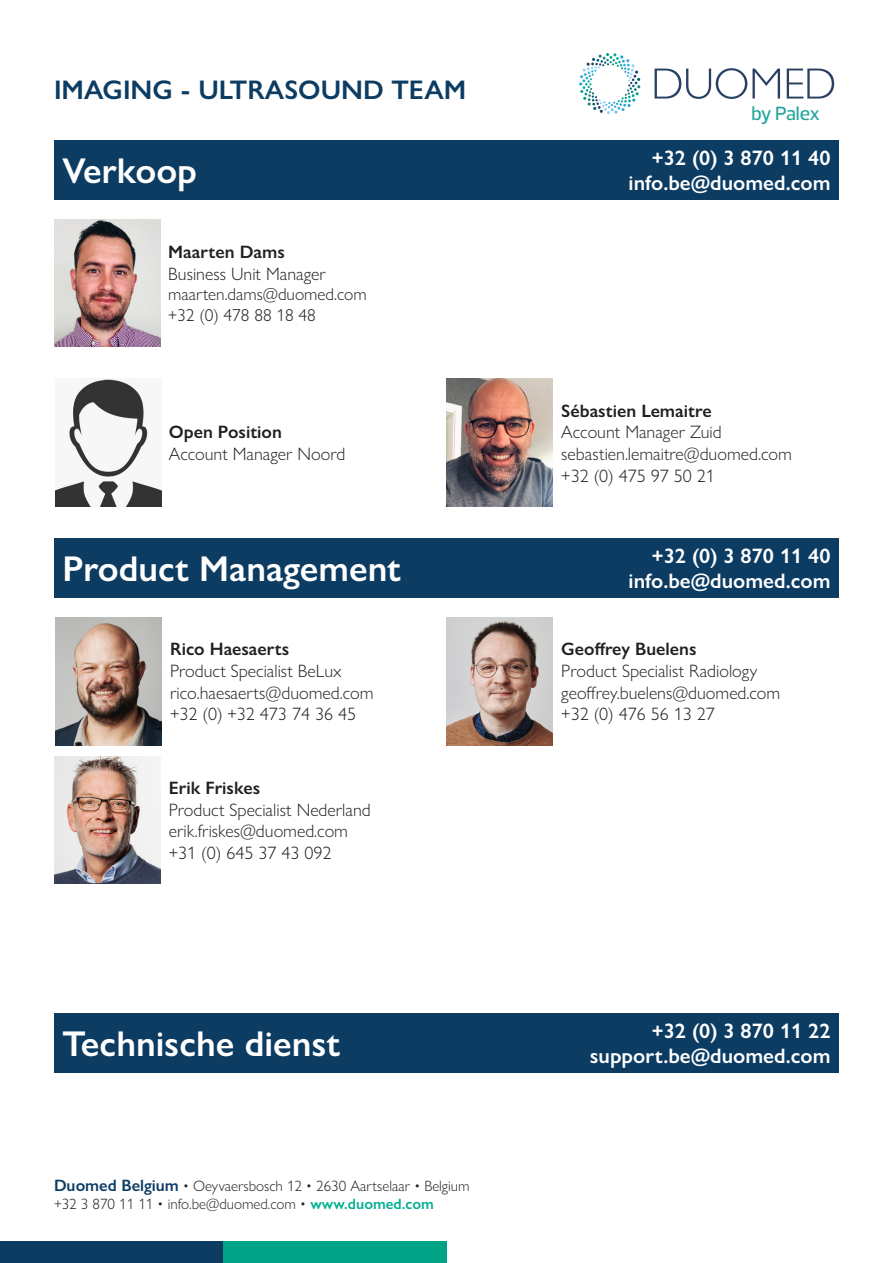
<style>
.page{position:relative;width:893px;height:1263px;background:#fff}
.page>*{position:absolute;margin:0;border:0;box-sizing:border-box;transform-origin:0 0}
.t1{font:600 36px "Gill Sans Nova";color:#fff}
.t2{font:600 27px "Gill Sans Nova";color:#0d3c63}
.t3{font:600 21px "Gill Sans Nova";color:#fff}
.t4{font:500 19.5px "Prelo";letter-spacing:-.03em;color:#1fa59a}
.t5{font:300 18px/21.6px "Gill Sans Nova";color:#231f20}
.t6{font:600 18px "Gill Sans Nova";color:#231f20}
.t7{font:300 17.4px "Gill Sans Nova";color:#231f20}
.t8{font:300 15px "Gill Sans Nova";color:#231f20}
.s1{font-weight:600}
.s2{font-weight:600;font-size:16.5px;color:#0d3c63}
.s3{font-weight:600;color:#01af8f}
</style>
<div class="page">
<div style="left:54px;top:140px;width:785px;height:60px;background:#0d3c63"></div>
<div style="left:54px;top:538px;width:785px;height:60px;background:#0d3c63"></div>
<div style="left:0;top:1242px;width:223px;height:21px;background:#0d3c63"></div>
<div style="left:223px;top:1242px;width:223px;height:21px;background:#00a385"></div>
<img style="left:55px;top:379px;width:107px;height:127px">
<img style="left:446px;top:379px;width:107px;height:127px">
<div style="left:54px;top:1013px;width:785px;height:60px;background:#0d3c63"></div>
<img style="left:446px;top:617px;width:107px;height:128px">
<img style="left:55px;top:219px;width:106px;height:128px">
<svg style="left:579px;top:53px;width:61px;height:61px"></svg>
<svg style="left:655px;top:68px;width:179px;height:31px"></svg>
<img style="left:55px;top:617px;width:107px;height:128px">
<img style="left:54px;top:756px;width:106px;height:128px">
<p class="t2" style="left:54px;top:73px;width:414px">IMAGING - ULTRASOUND TEAM</p>
<p class="t4" style="left:751px;top:102px;width:70px">by Palex</p>
<p class="t1" style="left:63px;top:149px;width:136px">Verkoop</p>
<p class="t3" style="left:652px;top:145px;width:180px">+32 (0) 3 870 11 40</p>
<p class="t3" style="left:629px;top:170px;width:203px">info.be@duomed.com</p>
<p class="t5" style="left:168px;top:241px;width:159px"><span class="s1">Maarten Dams<br></span>Business Unit Manager</p>
<p class="t7" style="left:168px;top:284px;width:200px">maarten.dams@duomed.com</p>
<p class="t7" style="left:168px;top:305px;width:149px">+32 (0) 478 88 18 48</p>
<p class="t6" style="left:169px;top:421px;width:115px">Open Position</p>
<p class="t5" style="left:169px;top:443px;width:178px">Account Manager Noord</p>
<p class="t6" style="left:561px;top:400px;width:152px">Sébastien Lemaitre</p>
<p class="t5" style="left:561px;top:421px;width:162px">Account Manager Zuid</p>
<p class="t5" style="left:561px;top:443px;width:232px">sebastien.lemaitre@duomed.com</p>
<p class="t5" style="left:561px;top:464px;width:155px">+32 (0) 475 97 50 21</p>
<p class="t1" style="left:63px;top:547px;width:340px">Product Management</p>
<p class="t3" style="left:652px;top:543px;width:180px">+32 (0) 3 870 11 40</p>
<p class="t3" style="left:629px;top:568px;width:203px">info.be@duomed.com</p>
<p class="t6" style="left:170px;top:638px;width:121px">Rico Haesaerts</p>
<p class="t5" style="left:170px;top:660px;width:173px">Product Specialist BeLux</p>
<p class="t5" style="left:170px;top:681px;width:205px">rico.haesaerts@duomed.com</p>
<p class="t5" style="left:170px;top:703px;width:187px">+32 (0) +32 473 74 36 45</p>
<p class="t6" style="left:169px;top:777px;width:93px">Erik Friskes</p>
<p class="t5" style="left:169px;top:799px;width:203px">Product Specialist Nederland</p>
<p class="t5" style="left:169px;top:820px;width:181px">erik.friskes@duomed.com</p>
<p class="t5" style="left:169px;top:842px;width:164px">+31 (0) 645 37 43 092</p>
<p class="t6" style="left:561px;top:638px;width:137px">Geoffrey Buelens</p>
<p class="t5" style="left:561px;top:660px;width:198px">Product Specialist Radiology</p>
<p class="t5" style="left:561px;top:681px;width:221px">geoffrey.buelens@duomed.com</p>
<p class="t5" style="left:561px;top:703px;width:155px">+32 (0) 476 56 13 27</p>
<p class="t1" style="left:63px;top:1021px;width:280px">Technische dienst</p>
<p class="t3" style="left:652px;top:1018px;width:180px">+32 (0) 3 870 11 22</p>
<p class="t3" style="left:590px;top:1043px;width:242px">support.be@duomed.com</p>
<p class="t8" style="left:54px;top:1177px;width:417px"><span class="s2">Duomed Belgium</span> • Oeyvaersbosch 12 • 2630 Aartselaar • Belgium</p>
<p class="t8" style="left:54px;top:1195px;width:381px">+32 3 870 11 11 • info.be@duomed.com • <span class="s3">www.duomed.com</span></p>
</div>
